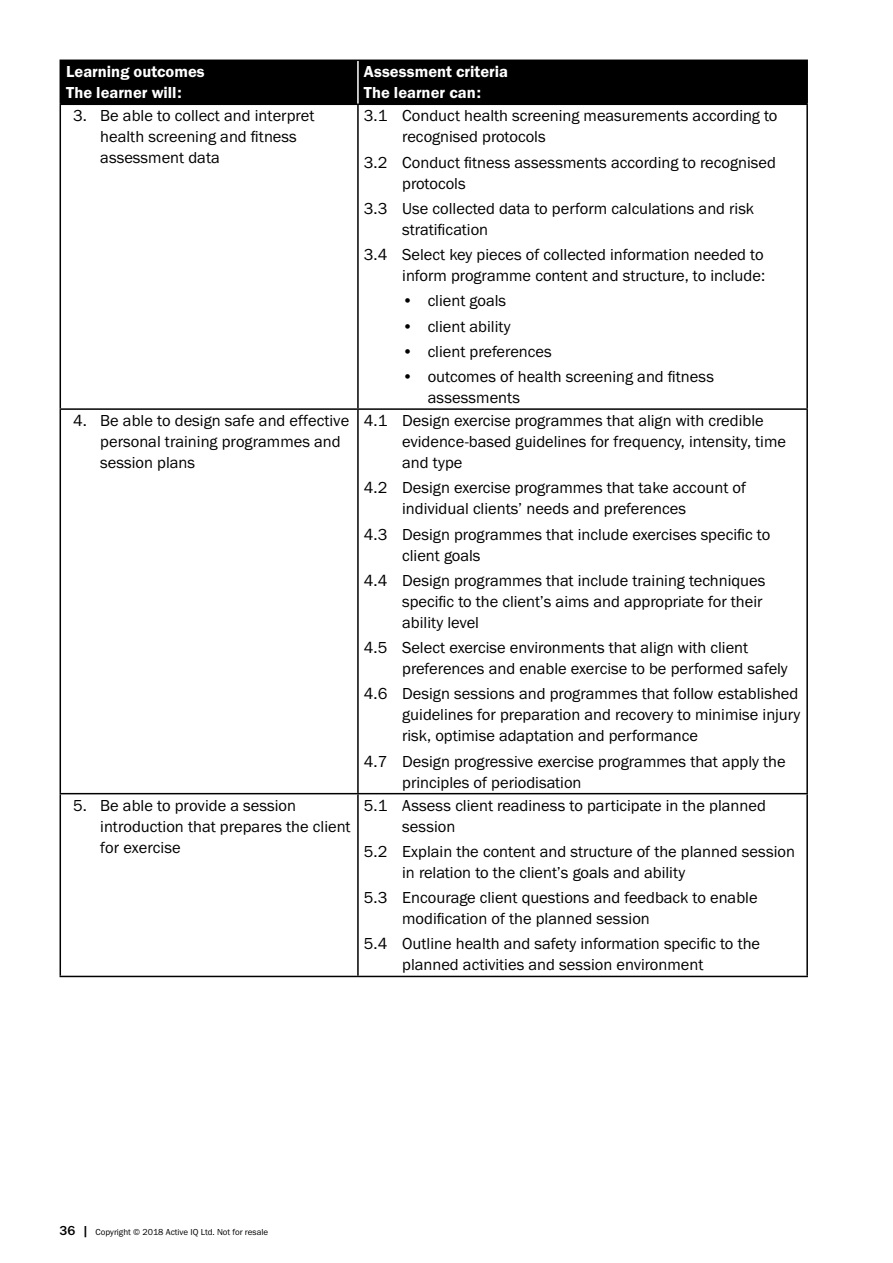
<style>
.page{position:relative;width:893px;height:1263px;background:#fff}
.page>*{position:absolute;margin:0;border:0;box-sizing:border-box;transform-origin:0 0}
.t1{font:16.5px/21px "Franklin Gothic URW Boo";color:#000}
.t2{font:16.5px/21px "Franklin Gothic URW Dem";color:#fff}
.t3{font:9px "Franklin Gothic URW Boo";color:#000}
.s1{font-family:"Franklin Gothic URW";font-weight:500;font-size:13.5px}
</style>
<div class="page">
<div style="left:61px;top:61px;width:745px;height:43px;background:#000"></div>
<hr style="left:60px;top:60px;width:298px;height:1px;background:#000">
<hr style="left:60px;top:61px;width:1px;height:43px;background:#000">
<hr style="left:358px;top:60px;width:450px;height:1px;background:#000">
<hr style="left:806px;top:61px;width:2px;height:43px;background:#000">
<hr style="left:60px;top:104px;width:298px;height:1px;background:#000">
<hr style="left:60px;top:105px;width:1px;height:303px;background:#000">
<hr style="left:358px;top:104px;width:450px;height:1px;background:#000">
<hr style="left:357px;top:105px;width:2px;height:303px;background:#000">
<hr style="left:806px;top:105px;width:2px;height:303px;background:#000">
<hr style="left:60px;top:408px;width:298px;height:2px;background:#000">
<hr style="left:60px;top:410px;width:1px;height:383px;background:#000">
<hr style="left:358px;top:408px;width:450px;height:2px;background:#000">
<hr style="left:357px;top:410px;width:2px;height:383px;background:#000">
<hr style="left:806px;top:410px;width:2px;height:383px;background:#000">
<hr style="left:60px;top:793px;width:298px;height:1px;background:#000">
<hr style="left:60px;top:794px;width:1px;height:182px;background:#000">
<hr style="left:358px;top:793px;width:450px;height:1px;background:#000">
<hr style="left:357px;top:794px;width:2px;height:182px;background:#000">
<hr style="left:806px;top:794px;width:2px;height:182px;background:#000">
<hr style="left:60px;top:976px;width:298px;height:1px;background:#000">
<hr style="left:358px;top:976px;width:450px;height:1px;background:#000">
<hr style="left:357px;top:61px;width:2px;height:43px;background:#fff">
<p class="t2" style="left:66px;top:61px;width:140px">Learning outcomes<br>The learner will:</p>
<p class="t2" style="left:364px;top:61px;width:146px">Assessment criteria<br>The learner can:</p>
<p class="t1" style="left:100px;top:105px;width:216px;text-indent:-27px">3. Be able to collect and interpret health screening and fitness assessment data</p>
<p class="t1" style="left:402px;top:105px;width:377px;text-indent:-38px">3.1 Conduct health screening measurements according to recognised protocols</p>
<p class="t1" style="left:402px;top:151px;width:375px;text-indent:-38px">3.2 Conduct fitness assessments according to recognised protocols</p>
<p class="t1" style="left:402px;top:198px;width:353px;text-indent:-38px">3.3 Use collected data to perform calculations and risk stratification</p>
<p class="t1" style="left:364px;top:244px;width:403px;text-align:right">3.4 Select key pieces of collected information needed to inform programme content and structure, to include:</p>
<p class="t1" style="left:402px;top:290px;width:105px">• client goals</p>
<p class="t1" style="left:402px;top:315px;width:110px">• client ability</p>
<p class="t1" style="left:402px;top:340px;width:151px">• client preferences</p>
<p class="t1" style="left:428px;top:366px;width:288px;text-indent:-26px">• outcomes of health screening and fitness assessments</p>
<p class="t1" style="left:100px;top:410px;width:250px;text-indent:-27px">4. Be able to design safe and effective personal training programmes and session plans</p>
<p class="t1" style="left:402px;top:410px;width:385px;text-indent:-38px">4.1 Design exercise programmes that align with credible evidence-based guidelines for frequency, intensity, time and type</p>
<p class="t1" style="left:402px;top:477px;width:345px;text-indent:-38px">4.2 Design exercise programmes that take account of individual clients’ needs and preferences</p>
<p class="t1" style="left:402px;top:523px;width:370px;text-indent:-38px">4.3 Design programmes that include exercises specific to client goals</p>
<p class="t1" style="left:402px;top:570px;width:365px;text-indent:-38px">4.4 Design programmes that include training techniques specific to the client’s aims and appropriate for their ability level</p>
<p class="t1" style="left:402px;top:637px;width:387px;text-indent:-38px">4.5 Select exercise environments that align with client preferences and enable exercise to be performed safely</p>
<p class="t1" style="left:402px;top:683px;width:400px;text-indent:-38px">4.6 Design sessions and programmes that follow established guidelines for preparation and recovery to minimise injury risk, optimise adaptation and performance</p>
<p class="t1" style="left:402px;top:750px;width:385px;text-indent:-38px">4.7 Design progressive exercise programmes that apply the principles of periodisation</p>
<p class="t1" style="left:100px;top:794px;width:252px;text-indent:-27px">5. Be able to provide a session introduction that prepares the client for exercise</p>
<p class="t1" style="left:402px;top:794px;width:365px;text-indent:-38px">5.1 Assess client readiness to participate in the planned session</p>
<p class="t1" style="left:402px;top:841px;width:394px;text-indent:-38px">5.2 Explain the content and structure of the planned session in relation to the client’s goals and ability</p>
<p class="t1" style="left:402px;top:887px;width:357px;text-indent:-38px">5.3 Encourage client questions and feedback to enable modification of the planned session</p>
<p class="t1" style="left:402px;top:933px;width:359px;text-indent:-38px">5.4 Outline health and safety information specific to the planned activities and session environment</p>
<p class="t3" style="left:60px;top:1226px;width:210px"><span class="s1">36 |</span> Copyright © 2018 Active IQ Ltd. Not for resale</p>
</div>
